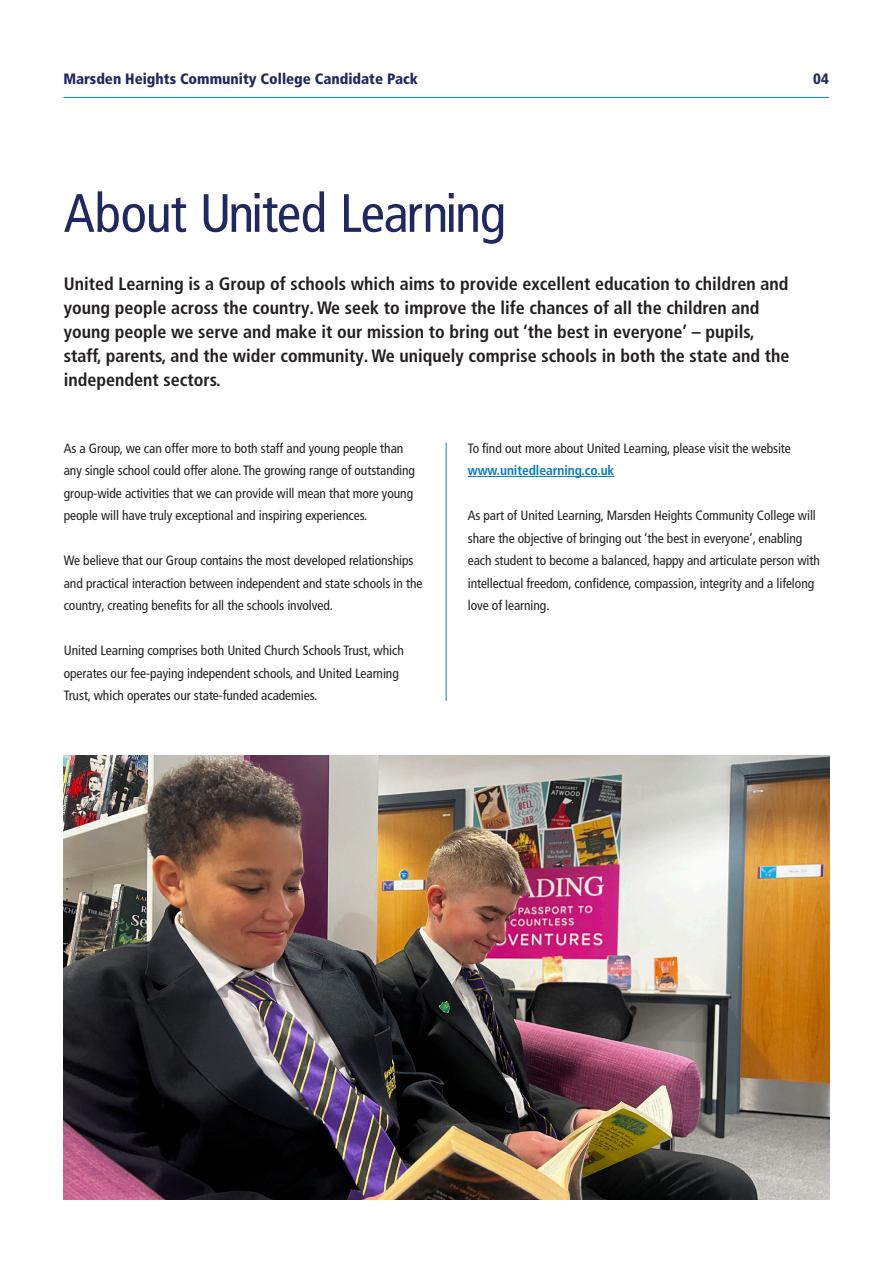
<style>
.page{position:relative;width:893px;height:1263px;background:#fff}
.page>*{position:absolute;margin:0;border:0;box-sizing:border-box;transform-origin:0 0}
.t1{font:condensed 54px "Frutiger LT Pro";letter-spacing:-.02em;color:#20295f}
.t2{font:700 condensed 18px/24px "Frutiger LT Pro";color:#231f20}
.t3{font:900 condensed 15px "Frutiger LT Pro";color:#20295f}
.t4{font:condensed 13.5px/22.5px "Frutiger LT Pro";letter-spacing:-.005em;color:#231f20}
.t5{font:700 condensed 13.5px "Frutiger LT Pro";letter-spacing:-.005em;color:#0e7abd}
</style>
<div class="page">
<hr style="left:63px;top:97px;width:766px;height:1px;background:#0e7abd">
<hr style="left:468px;top:476px;width:146px;height:1px;background:#0e7abd">
<hr style="left:446px;top:442px;width:1px;height:259px;background:#0e7abd">
<img style="left:64px;top:755px;width:765px;height:445px">
<p class="t3" style="left:63px;top:70px;width:356px">Marsden Heights Community College Candidate Pack</p>
<p class="t3" style="left:813px;top:70px;width:17px">04</p>
<p class="t1" style="left:64px;top:182px;width:444px">About United Learning</p>
<p class="t2" style="left:64px;top:272px;width:727px">United Learning is a Group of schools which aims to provide excellent education to children and young people across the country. We seek to improve the life chances of all the children and young people we serve and make it our mission to bring out ‘the best in everyone’ – pupils, staff, parents, and the wider community. We uniquely comprise schools in both the state and the independent sectors.</p>
<p class="t4" style="left:64px;top:437px;width:353px">As a Group, we can offer more to both staff and young people than any single school could offer alone. The growing range of outstanding group-wide activities that we can provide will mean that more young people will have truly exceptional and inspiring experiences.</p>
<p class="t4" style="left:64px;top:549px;width:360px">We believe that our Group contains the most developed relationships and practical interaction between independent and state schools in the country, creating benefits for all the schools involved.</p>
<p class="t4" style="left:64px;top:639px;width:342px">United Learning comprises both United Church Schools Trust, which operates our fee-paying independent schools, and United Learning<br>Trust, which operates our state-funded academies.</p>
<p class="t4" style="left:468px;top:437px;width:325px">To find out more about United Learning, please visit the website</p>
<p class="t5" style="left:468px;top:462px;width:148px">www.unitedlearning.co.uk</p>
<p class="t4" style="left:468px;top:504px;width:354px">As part of United Learning, Marsden Heights Community College will share the objective of bringing out ‘the best in everyone’, enabling each student to become a balanced, happy and articulate person with intellectual freedom, confidence, compassion, integrity and a lifelong love of learning.</p>
</div>
